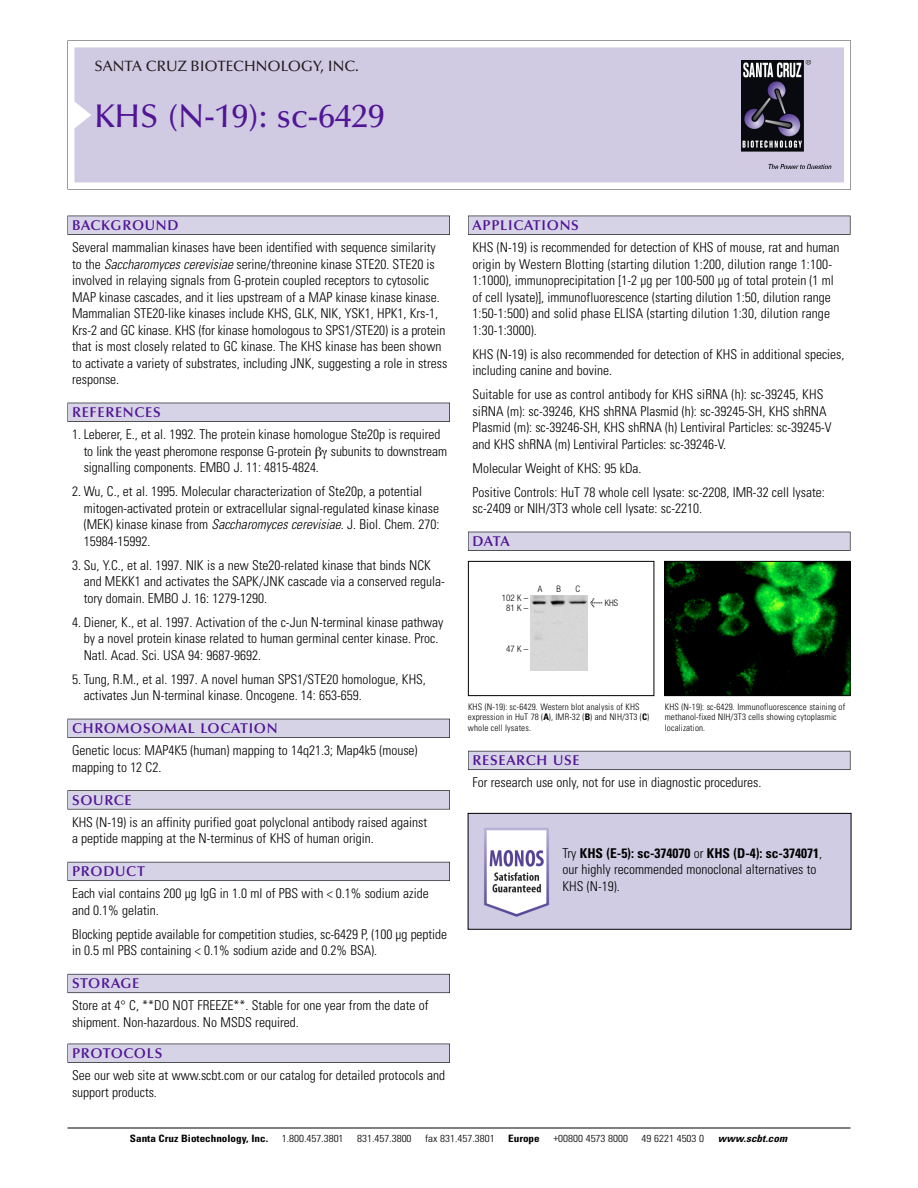
<style>
.page{position:relative;width:918px;height:1188px;background:#fff}
.page>*{position:absolute;margin:0;border:0;box-sizing:border-box;transform-origin:0 0}
.t1{font:500 33px "Optima";color:#511695}
.t2{font:500 15px "Optima";color:#231f20}
.t3{font:600 14.25px "Optima";letter-spacing:.05em;color:#511695}
.t4{font:300 condensed 13.5px/16.5px "Univers";color:#000}
.t5{font:300 condensed 10.2px "Univers";color:#000;scale:1.1 1}
.t6{font:700 condensed 10.2px "Univers";color:#000;scale:1.1 1}
.t7{font:italic 700 condensed 10.2px "Univers";letter-spacing:.005em;color:#000;scale:1.1 1}
.t8{font:300 condensed 9px/10.5px "Univers";letter-spacing:.015em;color:#000}
.t9{font:300 condensed 9px/10.5px "Helvetica Neue";color:#000;text-align:center}
.s1{font-style:italic}
.s2{font-family:"Meta Plus";font-weight:400;font-stretch:normal;font-size:10.5px}
.s3{font-weight:700}
</style>
<div class="page">
<svg style="left:68px;top:40px;width:783px;height:149px"></svg>
<div style="left:74px;top:47px;width:770px;height:135px;background:#d1cae3"></div>
<img style="left:741px;top:60px;width:90px;height:108px">
<div style="left:68px;top:216px;width:382px;height:19px;background:#525155"></div>
<div style="left:68px;top:216px;width:381px;height:18px;background:#d7d3e7"></div>
<div style="left:68px;top:403px;width:382px;height:19px;background:#515055"></div>
<div style="left:68px;top:403px;width:381px;height:18px;background:#d7d3e7"></div>
<div style="left:68px;top:719px;width:382px;height:19px;background:#525158"></div>
<div style="left:68px;top:719px;width:381px;height:18px;background:#d7d3e7"></div>
<div style="left:68px;top:790px;width:382px;height:19px;background:#575759"></div>
<div style="left:68px;top:791px;width:381px;height:18px;background:#d7d3e7"></div>
<div style="left:68px;top:862px;width:382px;height:19px;background:#5b5a62"></div>
<div style="left:68px;top:862px;width:381px;height:18px;background:#d7d3e7"></div>
<div style="left:68px;top:974px;width:382px;height:19px;background:#66646e"></div>
<div style="left:68px;top:974px;width:381px;height:18px;background:#d7d3e7"></div>
<div style="left:68px;top:1044px;width:382px;height:19px;background:#525155"></div>
<div style="left:68px;top:1044px;width:381px;height:18px;background:#d7d3e7"></div>
<div style="left:468px;top:216px;width:382px;height:19px;background:#525155"></div>
<div style="left:468px;top:216px;width:382px;height:18px;background:#d7d3e7"></div>
<div style="left:468px;top:532px;width:382px;height:19px;background:#515055"></div>
<div style="left:468px;top:532px;width:382px;height:18px;background:#d7d3e7"></div>
<div style="left:468px;top:751px;width:382px;height:19px;background:#5b5a62"></div>
<div style="left:468px;top:751px;width:382px;height:18px;background:#d7d3e7"></div>
<hr style="left:68px;top:1128px;width:782px;height:1px;background:#000">
<div style="left:468px;top:561px;width:186px;height:135px;border:1px solid #000"></div>
<img style="left:666px;top:563px;width:182px;height:131px">
<div style="left:664px;top:561px;width:186px;height:135px;border:1px solid #000"></div>
<img style="left:530px;top:596px;width:58px;height:75px">
<img style="left:470px;top:815px;width:379px;height:113px">
<div style="left:468px;top:813px;width:383px;height:117px;border:1px solid #000"></div>
<p class="t2" style="left:94px;top:61px;width:266px">SANTA CRUZ BIOTECHNOLOGY, INC.</p>
<h1 class="t1" style="left:94px;top:103px;width:292px">KHS (N-19): sc-6429</h1>
<p class="t3" style="left:72px;top:219px;width:108px">BACKGROUND</p>
<p class="t4" style="left:72px;top:240px;width:377px">Several mammalian kinases have been identified with sequence similarity to the <span class="s1">Saccharomyces cerevisiae</span> serine/threonine kinase STE20. STE20 is involved in relaying signals from G-protein coupled receptors to cytosolic MAP kinase cascades, and it lies upstream of a MAP kinase kinase kinase.<br>Mammalian STE20-like kinases include KHS, GLK, NIK, YSK1, HPK1, Krs-1, Krs-2 and GC kinase. KHS (for kinase homologous to SPS1/STE20) is a protein that is most closely related to GC kinase. The KHS kinase has been shown to activate a variety of substrates, including JNK, suggesting a role in stress response.</p>
<p class="t3" style="left:72px;top:407px;width:90px">REFERENCES</p>
<p class="t4" style="left:84px;top:427px;width:358px;text-indent:-12px">1. Leberer, E., et al. 1992. The protein kinase homologue Ste20p is required to link the yeast pheromone response G-protein</p>
<p class="t4" style="left:331px;top:444px;width:118px">subunits to downstream</p>
<p class="t4" style="left:84px;top:460px;width:237px">signalling components. EMBO J. 11: 4815-4824.</p>
<p class="t4" style="left:84px;top:484px;width:357px;text-indent:-12px">2. Wu, C., et al. 1995. Molecular characterization of Ste20p, a potential mitogen-activated protein or extracellular signal-regulated kinase kinase (MEK) kinase kinase from <span class="s1">Saccharomyces cerevisiae</span>. J. Biol. Chem. 270:<br>15984-15992.</p>
<p class="t4" style="left:84px;top:558px;width:363px;text-indent:-12px">3. Su, Y.C., et al. 1997. NIK is a new Ste20-related kinase that binds NCK and MEKK1 and activates the SAPK/JNK cascade via a conserved regula&shy;tory domain. EMBO J. 16: 1279-1290.</p>
<p class="t4" style="left:84px;top:615px;width:361px;text-indent:-12px">4. Diener, K., et al. 1997. Activation of the c-Jun N-terminal kinase pathway by a novel protein kinase related to human germinal center kinase. Proc.<br>Natl. Acad. Sci. USA 94: 9687-9692.</p>
<p class="t4" style="left:84px;top:672px;width:344px;text-indent:-12px">5. Tung, R.M., et al. 1997. A novel human SPS1/STE20 homologue, KHS, activates Jun N-terminal kinase. Oncogene. 14: 653-659.</p>
<p class="t3" style="left:72px;top:723px;width:207px">CHROMOSOMAL LOCATION</p>
<p class="t4" style="left:72px;top:743px;width:347px">Genetic locus: MAP4K5 (human) mapping to 14q21.3; Map4k5 (mouse) mapping to 12 C2.</p>
<p class="t3" style="left:72px;top:794px;width:61px">SOURCE</p>
<p class="t4" style="left:72px;top:815px;width:357px">KHS (N-19) is an affinity purified goat polyclonal antibody raised against a peptide mapping at the N-terminus of KHS of human origin.</p>
<p class="t3" style="left:72px;top:866px;width:74px">PRODUCT</p>
<p class="t4" style="left:72px;top:886px;width:358px">Each vial contains 200 µg IgG in 1.0 ml of PBS with &lt; 0.1% sodium azide and 0.1% gelatin.</p>
<p class="t4" style="left:72px;top:927px;width:377px">Blocking peptide available for competition studies, sc-6429 P, (100 µg peptide in 0.5 ml PBS containing &lt; 0.1% sodium azide and 0.2% BSA).</p>
<p class="t3" style="left:72px;top:978px;width:69px">STORAGE</p>
<p class="t4" style="left:72px;top:998px;width:358px">Store at 4° C, **DO NOT FREEZE**. Stable for one year from the date of shipment. Non-hazardous. No MSDS required.</p>
<p class="t3" style="left:72px;top:1047px;width:92px">PROTOCOLS</p>
<p class="t4" style="left:72px;top:1068px;width:375px">See our web site at www.scbt.com or our catalog for detailed protocols and support products.</p>
<p class="t3" style="left:473px;top:219px;width:108px">APPLICATIONS</p>
<p class="t4" style="left:473px;top:240px;width:369px">KHS (N-19) is recommended for detection of KHS of mouse, rat and human origin by Western Blotting (starting dilution 1:200, dilution range 1:100- 1:1000), immunoprecipitation [1-2 µg per 100-500 µg of total protein (1 ml of cell lysate)], immunofluorescence (starting dilution 1:50, dilution range 1:50-1:500) and solid phase ELISA (starting dilution 1:30, dilution range 1:30-1:3000).</p>
<p class="t4" style="left:473px;top:347px;width:373px">KHS (N-19) is also recommended for detection of KHS in additional species, including canine and bovine.</p>
<p class="t4" style="left:473px;top:387px;width:361px">Suitable for use as control antibody for KHS siRNA (h): sc-39245, KHS siRNA (m): sc-39246, KHS shRNA Plasmid (h): sc-39245-SH, KHS shRNA Plasmid (m): sc-39246-SH, KHS shRNA (h) Lentiviral Particles: sc-39245-V and KHS shRNA (m) Lentiviral Particles: sc-39246-V.</p>
<p class="t4" style="left:473px;top:457px;width:354px;line-height:24px">Molecular Weight of KHS: 95 kDa.<br>Positive Controls: HuT 78 whole cell lysate: sc-2208, IMR-32 cell lysate:</p>
<p class="t4" style="left:473px;top:501px;width:231px">sc-2409 or NIH/3T3 whole cell lysate: sc-2210.</p>
<p class="t3" style="left:473px;top:536px;width:39px">DATA</p>
<p class="t9" style="left:502px;top:593px;width:28px">102 K –<br>81K–</p>
<p class="t9" style="left:506px;top:644px;width:24px">47K–</p>
<p class="t9" style="left:538px;top:585px;width:6px">A</p>
<p class="t9" style="left:557px;top:585px;width:6px">B</p>
<p class="t9" style="left:575px;top:585px;width:6px">C</p>
<p class="t9" style="left:590px;top:599px;width:30px"><span class="s2">&lt;</span> KHS</p>
<p class="t8" style="left:468px;top:702px;width:183px">KHS (N-19): sc-6429. Western blot analysis of KHS expression in HuT 78 (<span class="s3">A</span>), IMR-32 (<span class="s3">B</span>) and NIH/3T3 (<span class="s3">C</span>) whole cell lysates.</p>
<p class="t8" style="left:665px;top:702px;width:182px">KHS (N-19): sc-6429. Immunofluorescence staining of methanol-fixed NIH/3T3 cells showing cytoplasmic localization.</p>
<p class="t3" style="left:473px;top:755px;width:109px">RESEARCH USE</p>
<p class="t4" style="left:473px;top:775px;width:290px">For research use only, not for use in diagnostic procedures.</p>
<p class="t4" style="left:563px;top:846px;width:261px">Try <span class="s3">KHS (E-5): sc-374070</span> or <span class="s3">KHS (D-4): sc-374071</span>, our highly recommended monoclonal alternatives to<br>KHS (N-19).</p>
<p class="t6" style="left:130px;top:1135px;width:127px">Santa Cruz Biotechnology, Inc.</p>
<p class="t5" style="left:282px;top:1135px;width:58px">1.800.457.3801</p>
<p class="t5" style="left:357px;top:1135px;width:51px">831.457.3800</p>
<p class="t5" style="left:425px;top:1135px;width:65px">fax 831.457.3801</p>
<p class="t6" style="left:508px;top:1135px;width:30px">Europe</p>
<p class="t5" style="left:553px;top:1135px;width:69px">+00800 4573 8000</p>
<p class="t5" style="left:642px;top:1135px;width:58px">49 6221 4503 0</p>
<p class="t7" style="left:718px;top:1135px;width:64px">www.scbt.com</p>
</div>
